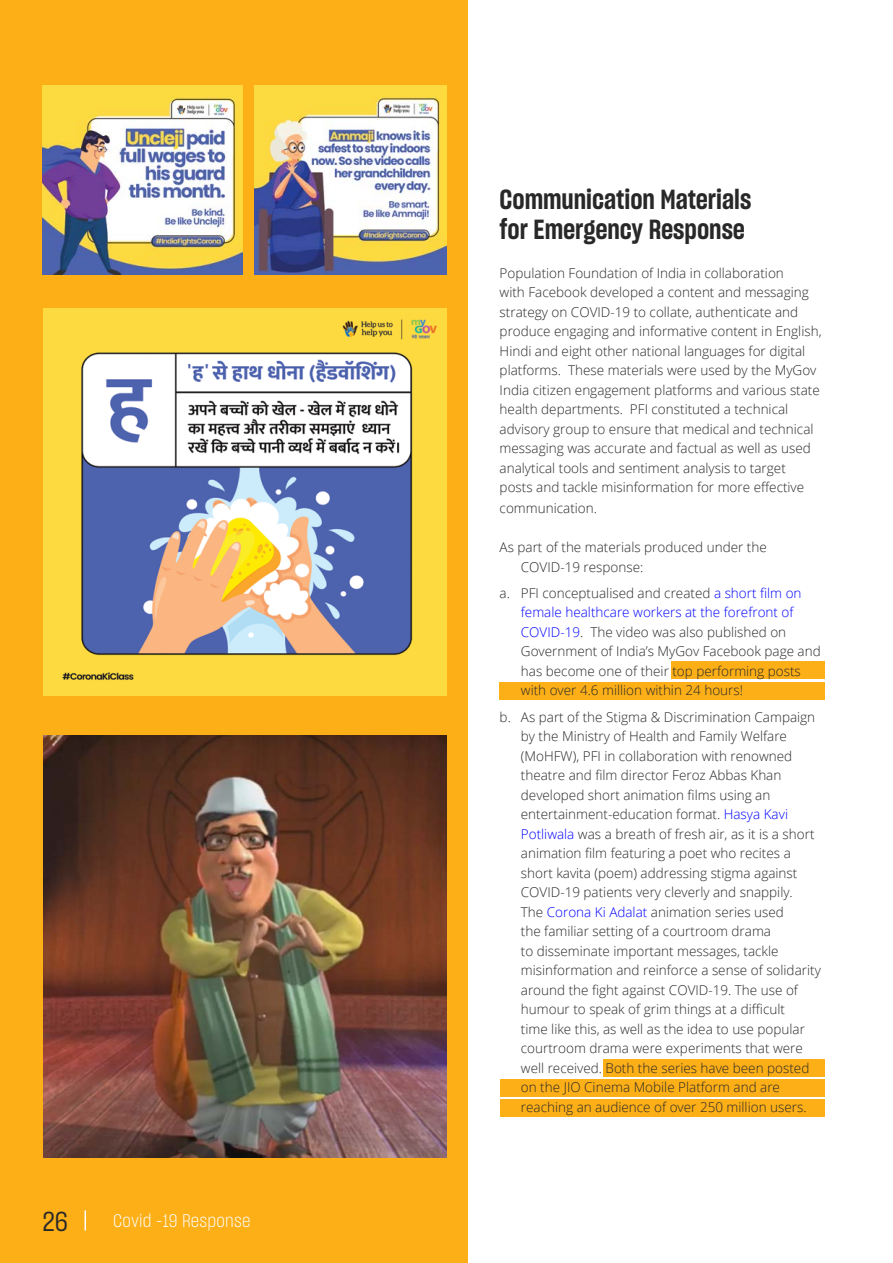
<style>
.page{position:relative;width:893px;height:1263px;background:#fff}
.page>*{position:absolute;margin:0;border:0;box-sizing:border-box;transform-origin:0 0}
.t1{font:27px/30px "Sharp Grotesk Sm Bold 15";color:#292829}
.t2{font:27px "Sharp Grotesk Book 15";color:#292829}
.t3{font:18px "Sharp Grotesk Light 15";letter-spacing:.01em;color:#fff}
.t4{font:300 13.5px/19.5px "Open Sans";color:#292829}
.s1{color:#00f}
</style>
<div class="page">
<div style="left:672px;top:661px;width:153px;height:17px;background:#fcaf17"></div>
<div style="left:500px;top:682px;width:325px;height:17px;background:#fcaf17"></div>
<div style="left:604px;top:1059px;width:221px;height:17px;background:#fcaf17"></div>
<div style="left:500px;top:1079px;width:324px;height:17px;background:#fcaf17"></div>
<div style="left:500px;top:1099px;width:324px;height:17px;background:#fcaf17"></div>
<div style="left:0;top:0;width:468px;height:1263px;background:#fcaf17"></div>
<img style="left:44px;top:309px;width:402px;height:386px">
<img style="left:255px;top:86px;width:191px;height:188px">
<img style="left:43px;top:85px;width:199px;height:189px">
<img style="left:44px;top:736px;width:402px;height:422px">
<svg style="left:85px;top:1210px;width:1px;height:20px"></svg>
<h1 class="t2" style="left:43px;top:1202px;width:27px">26</h1>
<h2 class="t3" style="left:113px;top:1208px;width:139px">Covid -19 Response</h2>
<h1 class="t1" style="left:500px;top:184px;width:253px">Communication Materials for Emergency Response</h1>
<p class="t4" style="left:500px;top:263px;width:323px">Population Foundation of India in collaboration<br>with Facebook developed a content and messaging strategy on COVID-19 to collate, authenticate and produce engaging and informative content in English, Hindi and eight other national languages for digital platforms. These materials were used by the MyGov India citizen engagement platforms and various state health departments. PFI constituted a technical advisory group to ensure that medical and technical messaging was accurate and factual as well as used analytical tools and sentiment analysis to target posts and tackle misinformation for more effective</p>
<p class="t4" style="left:500px;top:498px;width:99px">communication.</p>
<p class="t4" style="left:521px;top:537px;width:247px;text-indent:-21px">As part of the materials produced under the<br>COVID-19 response:</p>
<p class="t4" style="left:521px;top:583px;width:301px;text-indent:-21px">a. PFI conceptualised and created <span class="s1">a short film on female healthcare workers at the forefront of COVID-19</span>. The video was also published on Government of India’s MyGov Facebook page and has become one of their top performing posts with over 4.6 million within 24 hours!</p>
<p class="t4" style="left:521px;top:707px;width:301px;text-indent:-21px">b. As part of the Stigma &amp; Discrimination Campaign by the Ministry of Health and Family Welfare (MoHFW), PFI in collaboration with renowned theatre and film director Feroz Abbas Khan developed short animation films using an entertainment-education format. <span class="s1">Hasya Kavi Potliwala</span> was a breath of fresh air, as it is a short animation film featuring a poet who recites a short kavita (poem) addressing stigma against COVID-19 patients very cleverly and snappily.<br>The <span class="s1">Corona Ki Adalat</span> animation series used<br>the familiar setting of a courtroom drama<br>to disseminate important messages, tackle misinformation and reinforce a sense of solidarity around the fight against COVID-19. The use of humour to speak of grim things at a difficult<br>time like this, as well as the idea to use popular courtroom drama were experiments that were well received. Both the series have been posted on the JIO Cinema Mobile Platform and are reaching an audience of over 250 million users.</p>
</div>
